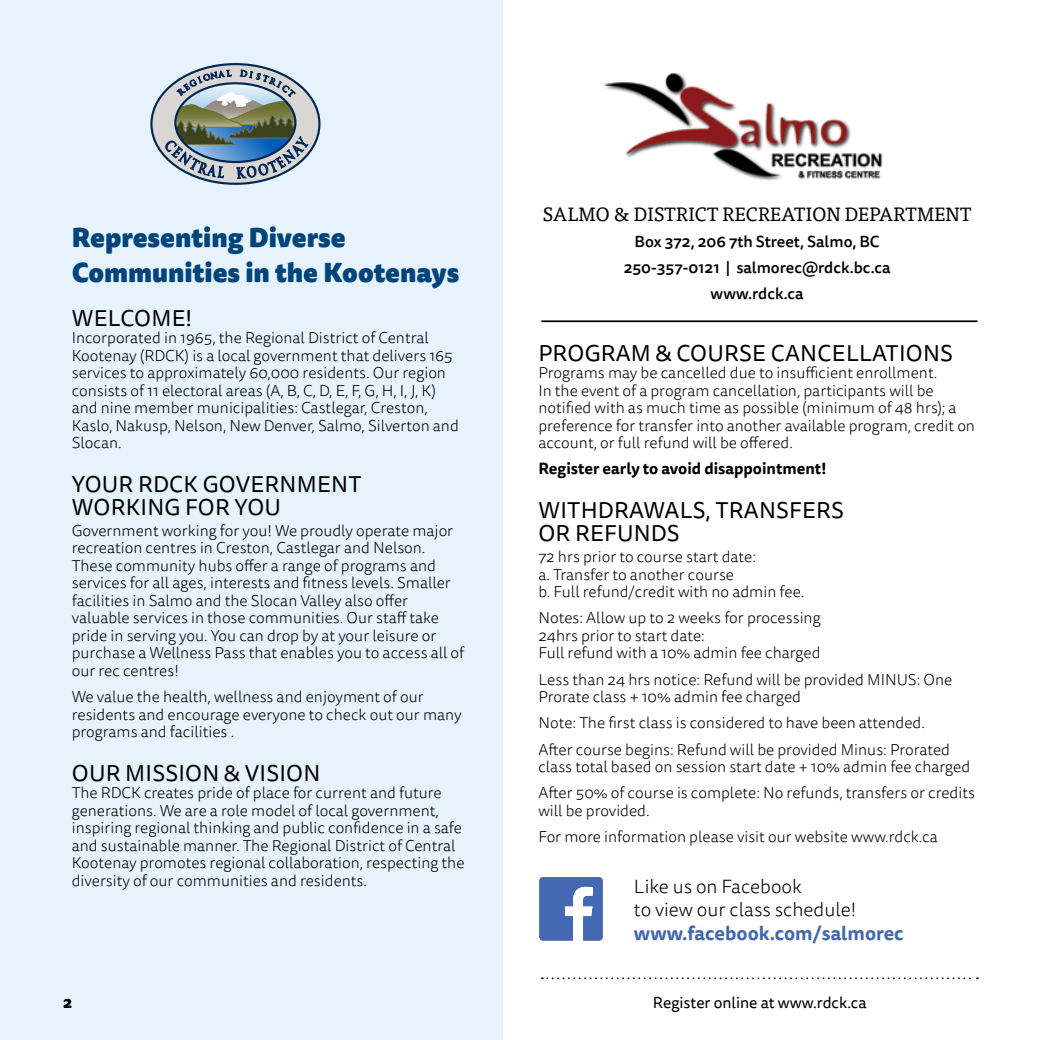
<style>
.page{position:relative;width:1040px;height:1040px;background:#fff}
.page>*{position:absolute;margin:0;border:0;box-sizing:border-box;transform-origin:0 0}
.t1{font:900 26.25px/35px "Tisa Sans Pro";color:#00447c}
.t2{font:22.75px/22.8px "Tisa Sans Pro";letter-spacing:.01em;color:#000}
.t3{font:300 19.25px/22.8px "Tisa Sans Pro";color:#000}
.t4{font:19.25px "Tisa Pro";letter-spacing:.01em;color:#000}
.t5{font:700 19.25px "Tisa Sans Pro";color:#4168b2}
.t6{font:300 15.75px/17.5px "Tisa Sans Pro";color:#000}
.t7{font:500 15.75px/26.2px "Tisa Sans Pro";color:#000;text-align:center}
.t8{font:700 15.75px "Tisa Sans Pro";color:#000}
.t9{font:15.75px "Tisa Sans Pro";color:#000}
.t10{font:800 15.75px "Tisa Sans Pro";color:#000}
</style>
<div class="page">
<svg style="left:542px;top:977px;width:435px;height:2px"></svg>
<hr style="left:542px;top:320px;width:434px;height:2px;background:#000">
<div style="left:0;top:0;width:502px;height:1040px;background:#e6f3fc"></div>
<svg style="left:150px;top:63px;width:170px;height:122px"></svg>
<img style="left:604px;top:72px;width:279px;height:109px">
<svg style="left:539px;top:877px;width:63px;height:63px"></svg>
<h1 class="t1" style="left:72px;top:219px;width:389px">Representing Diverse<br>Communities in the Kootenays</h1>
<h2 class="t2" style="left:72px;top:307px;width:122px">WELCOME!</h2>
<p class="t6" style="left:72px;top:329px;width:388px">Incorporated in 1965, the Regional District of Central Kootenay (RDCK) is a local government that delivers 165 services to approximately 60,000 residents. Our region consists of 11 electoral areas (A, B, C, D, E, F, G, H, I, J, K) and nine member municipalities: Castlegar, Creston, Kaslo, Nakusp, Nelson, New Denver, Salmo, Silverton and Slocan.</p>
<h2 class="t2" style="left:72px;top:473px;width:291px">YOUR RDCK GOVERNMENT<br>WORKING FOR YOU</h2>
<p class="t6" style="left:72px;top:522px;width:394px">Government working for you! We proudly operate major recreation centres in Creston, Castlegar and Nelson.<br>These community hubs offer a range of programs and services for all ages, interests and fitness levels. Smaller facilities in Salmo and the Slocan Valley also offer valuable services in those communities. Our staff take pride in serving you. You can drop by at your leisure or purchase a Wellness Pass that enables you to access all of our rec centres!</p>
<p class="t6" style="left:72px;top:688px;width:391px">We value the health, wellness and enjoyment of our residents and encourage everyone to check out our many programs and facilities .</p>
<h2 class="t2" style="left:72px;top:762px;width:250px">OUR MISSION &amp; VISION</h2>
<p class="t6" style="left:72px;top:784px;width:394px">The RDCK creates pride of place for current and future generations. We are a role model of local government, inspiring regional thinking and public confidence in a safe and sustainable manner. The Regional District of Central Kootenay promotes regional collaboration, respecting the diversity of our communities and residents.</p>
<p class="t10" style="left:63px;top:990px;width:11px">2</p>
<p class="t4" style="left:543px;top:200px;width:430px">SALMO &amp; DISTRICT RECREATION DEPARTMENT</p>
<p class="t7" style="left:623px;top:228px;width:268px">Box 372, 206 7th Street, Salmo, BC<br>250-357-0121 | salmorec@rdck.bc.ca www.rdck.ca</p>
<h2 class="t2" style="left:538px;top:342px;width:416px">PROGRAM &amp; COURSE CANCELLATIONS</h2>
<p class="t6" style="left:538px;top:364px;width:438px">Programs may be cancelled due to insufficient enrollment.<br>In the event of a program cancellation, participants will be notified with as much time as possible (minimum of 48 hrs); a preference for transfer into another available program, credit on account, or full refund will be offered.</p>
<p class="t8" style="left:538px;top:457px;width:289px">Register early to avoid disappointment!</p>
<h2 class="t2" style="left:538px;top:499px;width:307px">WITHDRAWALS, TRANSFERS<br>OR REFUNDS</h2>
<p class="t6" style="left:538px;top:548px;width:267px">72 hrs prior to course start date:<br>a. Transfer to another course<br>b. Full refund/credit with no admin fee.</p>
<p class="t6" style="left:538px;top:609px;width:284px">Notes: Allow up to 2 weeks for processing<br>24hrs prior to start date:<br>Full refund with a 10% admin fee charged</p>
<p class="t6" style="left:538px;top:671px;width:415px">Less than 24 hrs notice: Refund will be provided MINUS: One<br>Prorate class + 10% admin fee charged</p>
<p class="t6" style="left:538px;top:710px;width:413px;line-height:26.2px">Note: The first class is considered to have been attended.<br>After course begins: Refund will be provided Minus: Prorated</p>
<p class="t6" style="left:538px;top:754px;width:438px;line-height:26.2px">class total based on session start date + 10% admin fee charged<br>After 50% of course is complete: No refunds, transfers or credits</p>
<p class="t6" style="left:538px;top:798px;width:401px;line-height:26.2px">will be provided.<br>For more information please visit our website www.rdck.ca</p>
<p class="t3" style="left:634px;top:875px;width:224px">Like us on Facebook<br>to view our class schedule!</p>
<p class="t5" style="left:634px;top:919px;width:271px">www.facebook.com/salmorec</p>
<p class="t9" style="left:653px;top:992px;width:215px">Register online at www.rdck.ca</p>
</div>
